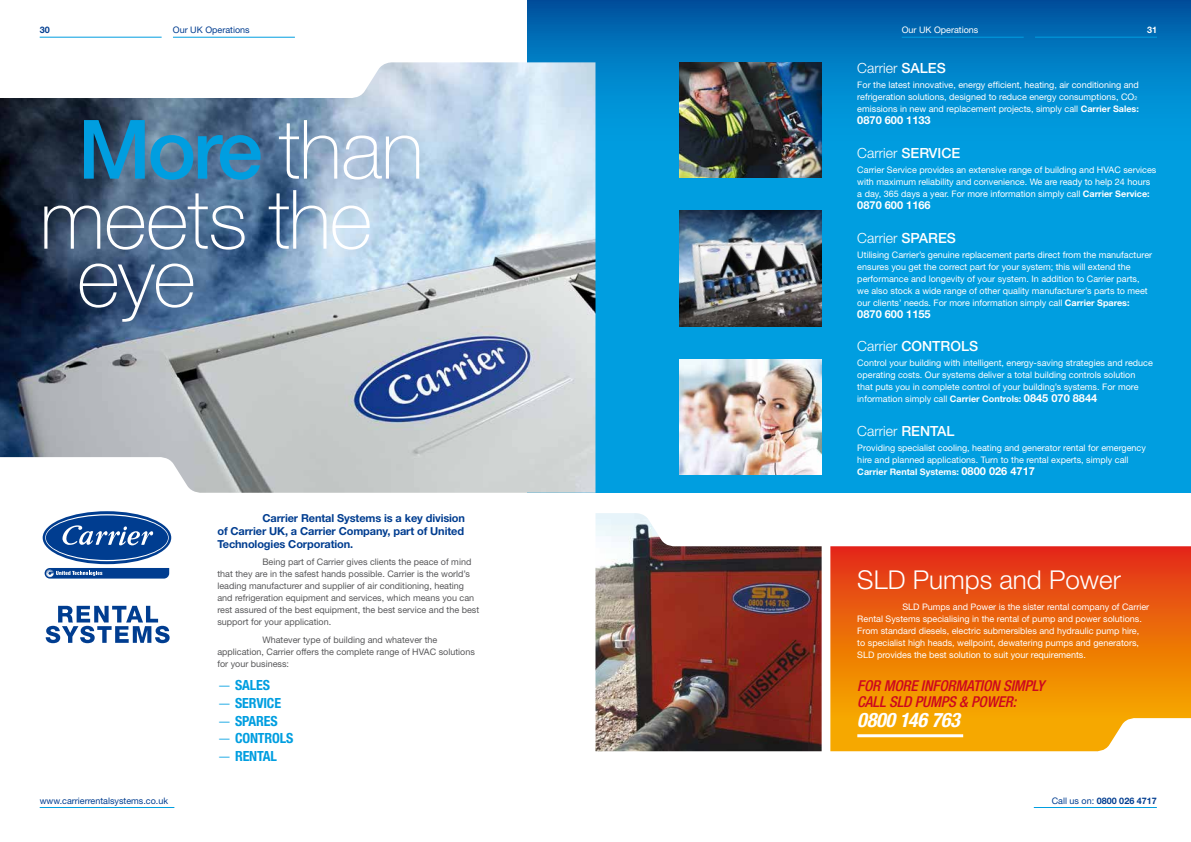
<style>
.page{position:relative;width:1191px;height:842px;background:#fff}
.page>*{position:absolute;margin:0;border:0;box-sizing:border-box;transform-origin:0 0}
.t1{font:100 82px/70px "Helvetica Neue";letter-spacing:-.015em;color:#fff}
.t2{font:300 26px "Helvetica Neue";color:#fff}
.t3{font:italic 700 condensed 20px "Helvetica Neue";letter-spacing:-.01em;color:#fff}
.t4{font:italic 500 condensed 15px/16px "Helvetica Neue";letter-spacing:-.01em;color:#cd071e}
.t5{font:300 14px "Helvetica Neue";color:#fff}
.t6{font:700 condensed 14px "Helvetica Neue";letter-spacing:-.01em;color:#009ee0}
.t7{font:500 14px "Helvetica Neue";color:#fff}
.t8{font:700 11px/13px "Helvetica Neue";letter-spacing:-.01em;color:#003d90;text-align:justify}
.t9{font:700 11px "Helvetica Neue";color:#fff}
.t10{font:9px/12px "Helvetica Neue";color:#fff}
.t11{font:9px/12px "Helvetica Neue";color:#58585a}
.t12{font:9px "Helvetica Neue";color:#003d90}
.t13{font:700 9px "Helvetica Neue";color:#003d90}
.t14{font:700 9px "Helvetica Neue";color:#fff}
.s1{font-weight:500;color:#009ee0}
.s2{font-weight:300;font-stretch:normal}
.s3{font-weight:500}
.s4{font-size:5.2px}
.s5{font-weight:700}
.s6{font-weight:300}
.s7{font-weight:700;font-size:11px}
.s8{font-weight:400}
</style>
<div class="page">
<svg style="left:528px;top:0;width:663px;height:493px;background:#0092d6"></svg>
<img style="left:0;top:62px;width:595px;height:431px">
<hr style="left:40px;top:37px;width:122px;height:1px;background:#009ee0">
<hr style="left:173px;top:37px;width:122px;height:1px;background:#009ee0">
<hr style="left:40px;top:807px;width:134px;height:1px;background:#009ee0">
<svg style="left:43px;top:511px;width:128px;height:53px"></svg>
<svg style="left:45px;top:514px;width:124px;height:47px"></svg>
<div style="left:46px;top:515px;width:122px;height:45px;background:#003d90;border-radius:50%"></div>
<svg style="left:62px;top:525px;width:91px;height:20px"></svg>
<svg style="left:45px;top:568px;width:124px;height:11px"></svg>
<svg style="left:46px;top:606px;width:124px;height:37px"></svg>
<hr style="left:901px;top:37px;width:122px;height:1px;background:#009ee0">
<hr style="left:1035px;top:37px;width:122px;height:1px;background:#009ee0">
<hr style="left:1033px;top:807px;width:123px;height:1px;background:#009ee0">
<svg style="left:830px;top:546px;width:361px;height:206px;background:#ed7812"></svg>
<img style="left:595px;top:513px;width:226px;height:238px">
<hr style="left:857px;top:734px;width:106px;height:3px;background:#fff">
<img style="left:679px;top:62px;width:142px;height:116px">
<img style="left:679px;top:211px;width:142px;height:115px">
<img style="left:679px;top:359px;width:142px;height:116px">
<p class="t13" style="left:40px;top:25px;width:12px">30</p>
<p class="t12" style="left:173px;top:25px;width:78px">Our UK Operations</p>
<h1 class="t1" style="left:40px;top:114px;width:386px;text-indent:38px"><span class="s1">More</span> than meets the</h1>
<h1 class="t1" style="left:77px;top:242px;width:120px">eye</h1>
<p class="t12" style="left:40px;top:795px;width:130px">www.carrierrentalsystems.co.uk</p>
<p class="t8" style="left:217px;top:511px;width:249px;text-indent:45px">Carrier Rental Systems is a key division of Carrier UK, a Carrier Company, part of United Technologies Corporation.</p>
<p class="t11" style="left:217px;top:556px;width:263px;text-indent:45px">Being part of Carrier gives clients the peace of mind that they are in the safest hands possible. Carrier is the world’s leading manufacturer and supplier of air conditioning, heating and refrigeration equipment and services, which means you can rest assured of the best equipment, the best service and the best support for your application.</p>
<p class="t11" style="left:217px;top:634px;width:259px;text-indent:45px">Whatever type of building and whatever the application, Carrier offers the complete range of HVAC solutions for your business:</p>
<h3 class="t6" style="left:217px;top:677px;width:54px"><span class="s2">—</span> SALES</h3>
<h3 class="t6" style="left:217px;top:695px;width:65px"><span class="s2">—</span> SERVICE</h3>
<h3 class="t6" style="left:217px;top:712px;width:62px"><span class="s2">—</span> SPARES</h3>
<h3 class="t6" style="left:217px;top:730px;width:78px"><span class="s2">—</span> CONTROLS</h3>
<h3 class="t6" style="left:217px;top:748px;width:61px"><span class="s2">—</span> RENTAL</h3>
<p class="t10" style="left:901px;top:24px;width:78px">Our UK Operations</p>
<p class="t14" style="left:1147px;top:25px;width:12px">31</p>
<h3 class="t5" style="left:857px;top:60px;width:90px">Carrier <span class="s3">SALES</span></h3>
<p class="t10" style="left:857px;top:79px;width:283px">For the latest innovative, energy efficient, heating, air conditioning and refrigeration solutions, designed to reduce energy consumptions, CO<span class="s4">2 </span>emissions in new and replacement projects, simply call <span class="s5">Carrier Sales:</span></p>
<p class="t9" style="left:857px;top:113px;width:75px">0870 600 1133</p>
<h3 class="t5" style="left:857px;top:144px;width:104px">Carrier <span class="s3">SERVICE</span></h3>
<p class="t10" style="left:857px;top:164px;width:300px">Carrier Service provides an extensive range of building and HVAC services with maximum reliability and convenience. We are ready to help 24 hours a day, 365 days a year. For more information simply call <span class="s5">Carrier Service:</span></p>
<p class="t9" style="left:857px;top:198px;width:75px">0870 600 1166</p>
<h3 class="t5" style="left:857px;top:229px;width:100px">Carrier <span class="s3">SPARES</span></h3>
<p class="t10" style="left:857px;top:248px;width:296px">Utilising Carrier’s genuine replacement parts direct from the manufacturer ensures you get the correct part for your system; this will extend the performance and longevity of your system. In addition to Carrier parts, we also stock a wide range of other quality manufacturer’s parts to meet our clients’ needs. For more information simply call <span class="s5">Carrier Spares:</span></p>
<p class="t9" style="left:857px;top:307px;width:75px">0870 600 1155</p>
<h3 class="t7" style="left:857px;top:338px;width:122px"><span class="s6">Carrier</span> CONTROLS</h3>
<p class="t10" style="left:857px;top:357px;width:297px">Control your building with intelligent, energy-saving strategies and reduce operating costs. Our systems deliver a total building controls solution that puts you in complete control of your building’s systems. For more information simply call <span class="s5">Carrier Controls:</span> <span class="s7">0845 070 8844</span></p>
<h3 class="t5" style="left:857px;top:422px;width:99px">Carrier <span class="s3">RENTAL</span></h3>
<p class="t10" style="left:857px;top:441px;width:290px">Providing specialist cooling, heating and generator rental for emergency hire and planned applications. Turn to the rental experts, simply call<br><span class="s5">Carrier Rental Systems:</span> <span class="s7">0800 026 4717</span></p>
<h2 class="t2" style="left:857px;top:564px;width:265px">SLD Pumps and Power</h2>
<p class="t10" style="left:857px;top:600px;width:293px;text-indent:45px">SLD Pumps and Power is the sister rental company of Carrier Rental Systems specialising in the rental of pump and power solutions.<br>From standard diesels, electric submersibles and hydraulic pump hire, to specialist high heads, wellpoint, dewatering pumps and generators, SLD provides the best solution to suit your requirements.</p>
<h3 class="t4" style="left:857px;top:677px;width:188px">FOR MORE INFORMATION SIMPLY<br>CALL SLD PUMPS &amp; POWER:</h3>
<h3 class="t3" style="left:857px;top:707px;width:104px">0800 146 763</h3>
<p class="t13" style="left:1051px;top:795px;width:107px"><span class="s8">Call us on:</span> 0800 026 4717</p>
</div>
